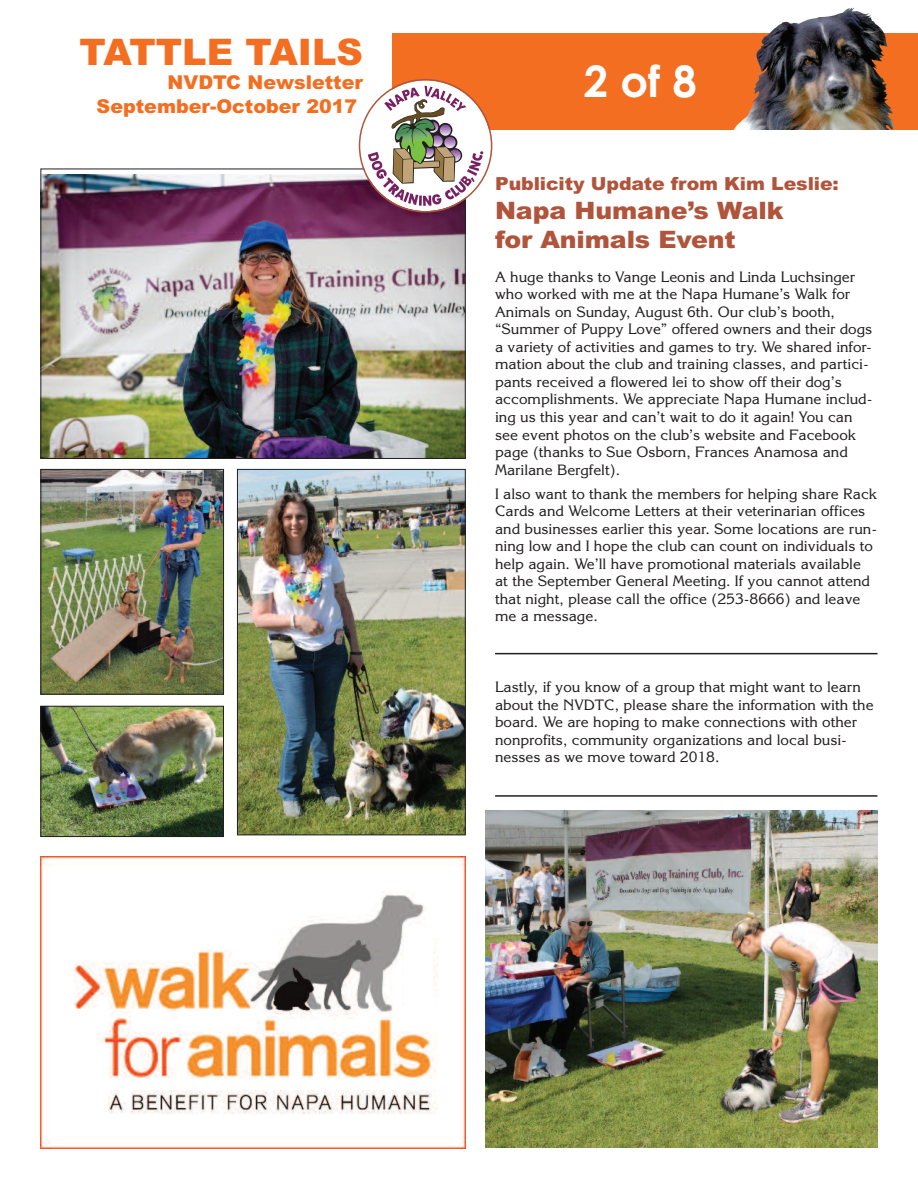
<style>
.page{position:relative;width:918px;height:1188px;background:#fff}
.page>*{position:absolute;margin:0;border:0;box-sizing:border-box;transform-origin:0 0}
.t1{font:700 43.5px "Century Gothic";color:#fff}
.t2{font:900 36.6px "Arial";color:#f36e21}
.t3{font:900 24px/28.8px "Arial";letter-spacing:-.005em;color:#b0543b;scale:1.05 1}
.t4{font:900 19.05px/23.7px "Arial";color:#f36e21;text-align:right}
.t5{font:900 18px "Arial";letter-spacing:-.005em;color:#b0543b;scale:1.05 1}
.t6{font:14.7px/17.5px "Korinna";color:#231f20}
</style>
<div class="page">
<div style="left:393px;top:33px;width:525px;height:97px;background:#f36e21"></div>
<img style="left:771px;top:7px;width:122px;height:123px">
<hr style="left:495px;top:653px;width:382px;height:1px;background:#231f20">
<hr style="left:495px;top:795px;width:382px;height:2px;background:#231f20">
<img style="left:42px;top:175px;width:422px;height:282px">
<div style="left:40px;top:169px;width:426px;height:290px;border:1px solid #231f20"></div>
<img style="left:42px;top:471px;width:180px;height:222px">
<div style="left:40px;top:469px;width:184px;height:226px;border:1px solid #231f20"></div>
<img style="left:239px;top:471px;width:225px;height:362px">
<div style="left:237px;top:469px;width:229px;height:366px;border:1px solid #231f20"></div>
<img style="left:42px;top:708px;width:180px;height:127px">
<div style="left:40px;top:706px;width:184px;height:131px;border:1px solid #231f20"></div>
<svg style="left:359px;top:79px;width:133px;height:134px"></svg>
<img style="left:40px;top:856px;width:426px;height:293px">
<div style="left:404px;top:937px;width:28px;height:77px;background:#fff"></div>
<img style="left:486px;top:810px;width:392px;height:337px">
<h2 class="t2" style="left:80px;top:31px;width:285px">TATTLE TAILS</h2>
<p class="t4" style="left:97px;top:71px;width:268px">NVDTC Newsletter<br>September-October 2017</p>
<h1 class="t1" style="left:584px;top:57px;width:115px">2of8</h1>
<p class="t5" style="left:495px;top:173px;width:329px">Publicity Update from Kim Leslie:</p>
<h3 class="t3" style="left:495px;top:196px;width:276px">Napa Humane’s Walk for Animals Event</h3>
<p class="t6" style="left:495px;top:268px;width:379px">A huge thanks to Vange Leonis and Linda Luchsinger who worked with me at the Napa Humane’s Walk for Animals on Sunday, August 6th. Our club’s booth, “Summer of Puppy Love” offered owners and their dogs a variety of activities and games to try. We shared infor&shy;mation about the club and training classes, and partici&shy;pants received a flowered lei to show off their dog’s accomplishments. We appreciate Napa Humane includ&shy;ing us this year and can’t wait to do it again! You can see event photos on the club’s website and Facebook page (thanks to Sue Osborn, Frances Anamosa and Marilane Bergfelt).</p>
<p class="t6" style="left:495px;top:485px;width:384px">I also want to thank the members for helping share Rack Cards and Welcome Letters at their veterinarian offices and businesses earlier this year. Some locations are run&shy;ning low and I hope the club can count on individuals to help again. We’ll have promotional materials available at the September General Meeting. If you cannot attend that night, please call the office (253-8666) and leave me a message.</p>
<p class="t6" style="left:495px;top:678px;width:380px">Lastly, if you know of a group that might want to learn about the NVDTC, please share the information with the board. We are hoping to make connections with other nonprofits, community organizations and local busi&shy;nesses as we move toward 2018.</p>
</div>
